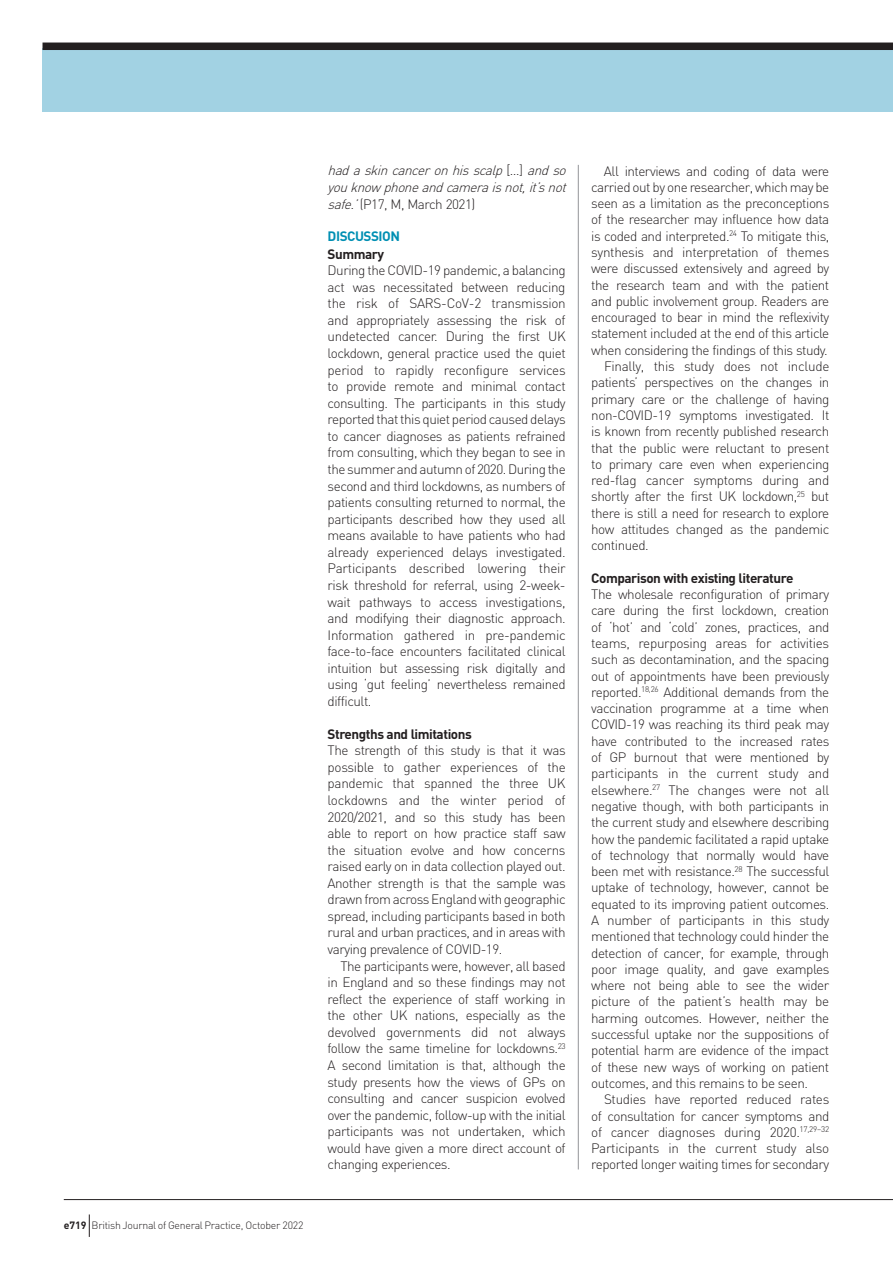
<style>
.page{position:relative;width:893px;height:1263px;background:#fff}
.page>*{position:absolute;margin:0;border:0;box-sizing:border-box;transform-origin:0 0}
.t1{font:300 13.5px/16.5px "DIN";letter-spacing:-.035em;color:#231f20;text-align:justify}
.t2{font:italic 300 13.5px/16.5px "DIN";color:#231f20;text-align:justify}
.t3{font:700 13.5px "DIN";letter-spacing:-.035em;color:#231f20}
.t4{font:700 13.5px "DIN";letter-spacing:-.035em;color:#008fb3}
.t5{font:300 10.5px "DIN";letter-spacing:-.025em;color:#231f20}
.s1{font-weight:700}
.s2{font-style:normal}
</style>
<div class="page">
<div style="left:43px;top:48px;width:850px;height:64px;background:#a2d2e3"></div>
<div style="left:43px;top:43px;width:850px;height:7px;background:#231f20"></div>
<hr style="left:578px;top:165px;width:1px;height:1004px;background:#939598">
<hr style="left:64px;top:1199px;width:829px;height:1px;background:#231f20">
<svg style="left:89px;top:1214px;width:1px;height:23px"></svg>
<p class="t5" style="left:64px;top:1219px;width:241px"><span class="s1">e719</span> British Journal of General Practice, October 2022</p>
<p class="t2" style="left:328px;top:162px;width:244px">hadaskincanceronhisscalp<span class="s2">[ … ]</span> andso youknow phoneandcameraisnot,it’snot safe.’<span class="s2">(P17, M, March 2021)</span></p>
<p class="t4" style="left:328px;top:227px;width:74px">DISCUSSION</p>
<p class="t3" style="left:328px;top:245px;width:58px">Summary</p>
<p class="t1" style="left:328px;top:262px;width:240px">During the COVID-19 pandemic, a balancing act was necessitated between reducing the risk of SARS-CoV-2 transmission and appropriately assessing the risk of undetected cancer. During the first UK lockdown, general practice used the quiet period to rapidly reconfigure services to provide remote and minimal contact consulting. The participants in this study reported that this quiet period caused delays to cancer diagnoses as patients refrained from consulting, which they began to see in the summer and autumn of 2020. During the second and third lockdowns, as numbers of patients consulting returned to normal, the participants described how they used all means available to have patients who had already experienced delays investigated.<br>Participants described lowering their risk threshold for referral, using 2-week&shy;wait pathways to access investigations, and modifying their diagnostic approach.<br>Information gathered in pre-pandemic face-to-face encounters facilitated clinical intuition but assessing risk digitally and using ‘gut feeling’ nevertheless remained difficult.</p>
<p class="t3" style="left:328px;top:725px;width:146px">Strengths and limitations</p>
<p class="t1" style="left:328px;top:742px;width:240px">The strength of this study is that it was possible to gather experiences of the pandemic that spanned the three UK lockdowns and the winter period of 2020/2021, and so this study has been able to report on how practice staff saw the situation evolve and how concerns raised early on in data collection played out.<br>Another strength is that the sample was drawn from across England with geographic spread, including participants based in both rural and urban practices, and in areas with varying prevalence of COVID-19.</p>
<p class="t1" style="left:328px;top:957px;width:240px;text-indent:13px">The participants were, however, all based in England and so these findings may not reflect the experience of staff working in the other UK nations, especially as the devolved governments did not always follow the same timeline for lockdowns.<sup>23<br></sup>A second limitation is that, although the study presents how the views of GPs on consulting and cancer suspicion evolved over the pandemic, follow-up with the initial participants was not undertaken, which would have given a more direct account of changing experiences.</p>
<p class="t1" style="left:604px;top:162px;width:227px">All interviews and coding of data were</p>
<p class="t1" style="left:591px;top:179px;width:240px">carried out by one researcher, which may be</p>
<p class="t1" style="left:591px;top:195px;width:240px">seen as a limitation as the preconceptions</p>
<p class="t1" style="left:591px;top:211px;width:240px">of the researcher may influence how data</p>
<p class="t1" style="left:591px;top:227px;width:240px">is coded and interpreted.<sup>24</sup> To mitigate this,</p>
<p class="t1" style="left:591px;top:244px;width:240px">synthesis and interpretation of themes</p>
<p class="t1" style="left:591px;top:260px;width:240px">were discussed extensively and agreed by</p>
<p class="t1" style="left:591px;top:276px;width:240px">the research team and with the patient</p>
<p class="t1" style="left:591px;top:293px;width:240px">and public involvement group. Readers are</p>
<p class="t1" style="left:591px;top:309px;width:240px">encouraged to bear in mind the reflexivity</p>
<p class="t1" style="left:591px;top:325px;width:240px">statement included at the end of this article</p>
<p class="t1" style="left:591px;top:341px;width:238px">when considering the findings of this study.</p>
<p class="t1" style="left:604px;top:358px;width:227px">Finally, this study does not include</p>
<p class="t1" style="left:591px;top:374px;width:240px">patients’ perspectives on the changes in</p>
<p class="t1" style="left:591px;top:390px;width:240px">primary care or the challenge of having</p>
<p class="t1" style="left:591px;top:407px;width:240px">non-COVID-19 symptoms investigated. It</p>
<p class="t1" style="left:591px;top:423px;width:240px">is known from recently published research</p>
<p class="t1" style="left:591px;top:439px;width:240px">that the public were reluctant to present</p>
<p class="t1" style="left:591px;top:456px;width:240px">to primary care even when experiencing</p>
<p class="t1" style="left:591px;top:472px;width:240px">red-flag cancer symptoms during and</p>
<p class="t1" style="left:591px;top:488px;width:240px">shortly after the first UK lockdown,<sup>25</sup> but</p>
<p class="t1" style="left:591px;top:504px;width:240px">there is still a need for research to explore</p>
<p class="t1" style="left:591px;top:521px;width:240px">how attitudes changed as the pandemic</p>
<p class="t1" style="left:591px;top:537px;width:59px">continued.</p>
<p class="t3" style="left:591px;top:569px;width:204px">Comparison with existing literature</p>
<p class="t1" style="left:591px;top:586px;width:240px">The wholesale reconfiguration of primary care during the first lockdown, creation of ‘hot’ and ‘cold’ zones, practices, and teams, repurposing areas for activities such as decontamination, and the spacing out of appointments have been previously reported.<sup>18,26</sup> Additional demands from the vaccination programme at a time when COVID-19 was reaching its third peak may have contributed to the increased rates of GP burnout that were mentioned by participants in the current study and elsewhere.<sup>27</sup> The changes were not all negative though, with both participants in the current study and elsewhere describing how the pandemic facilitated a rapid uptake of technology that normally would have been met with resistance.<sup>28</sup> The successful uptake of technology, however, cannot be equated to its improving patient outcomes.<br>A number of participants in this study mentioned that technology could hinder the detection of cancer, for example, through poor image quality, and gave examples where not being able to see the wider picture of the patient’s health may be harming outcomes. However, neither the successful uptake nor the suppositions of potential harm are evidence of the impact of these new ways of working on patient outcomes, and this remains to be seen.</p>
<p class="t1" style="left:591px;top:1091px;width:240px;text-indent:13px">Studies have reported reduced rates of consultation for cancer symptoms and of cancer diagnoses during 2020.<sup>17,29–32<br></sup>Participants in the current study also reported longer waiting times for secondary</p>
</div>
